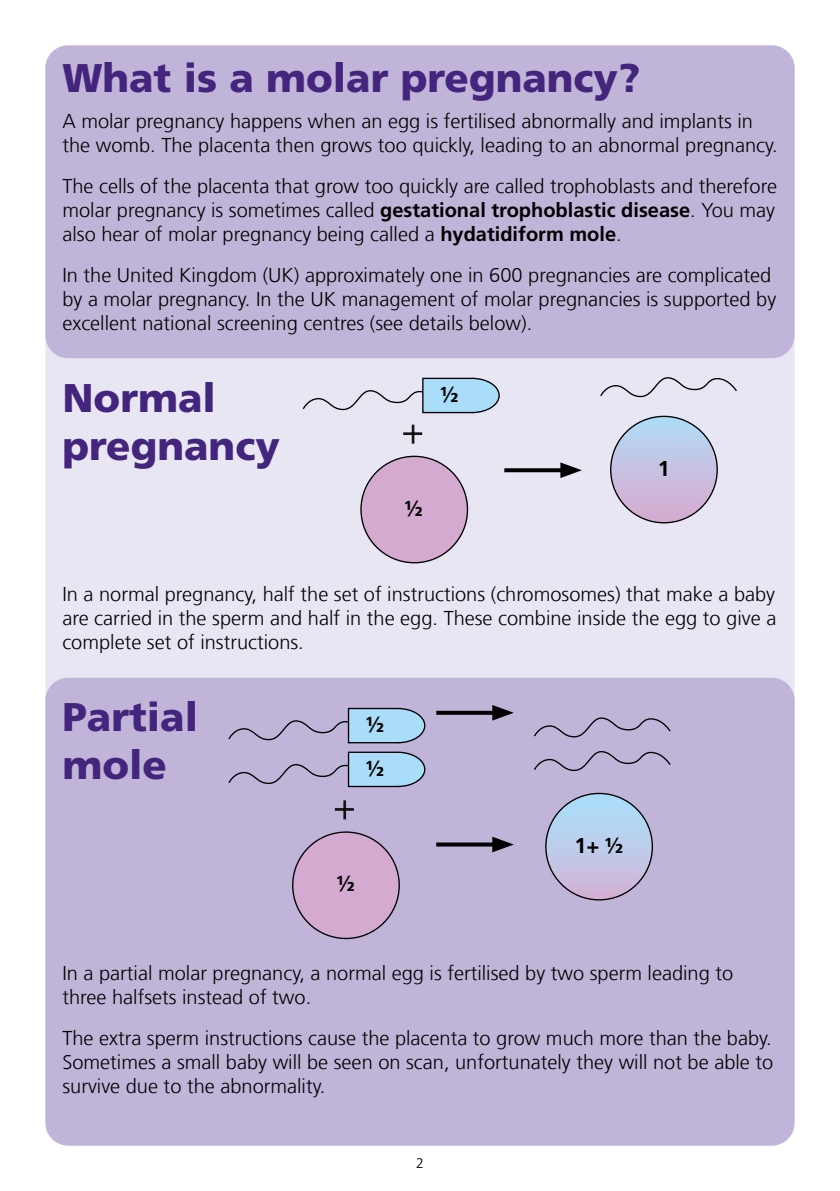
<style>
.page{position:relative;width:840px;height:1191px;background:#fff}
.page>*{position:absolute;margin:0;border:0;box-sizing:border-box;transform-origin:0 0}
.t1{font:900 40px/48px "Frutiger LT Com";color:#44257d}
.t2{font:700 21.4px/43.8px "Frutiger LT Com";color:#000}
.t3{font:300 20px/24px "Frutiger LT Com";color:#000}
.t4{font:300 14px "Frutiger LT Com";color:#000}
.s1{font-weight:700}
</style>
<div class="page">
<div style="left:45px;top:45px;width:749px;height:1100px;background:#e9e6f3;border-radius:23px"></div>
<div style="left:45px;top:677px;width:749px;height:468px;background:#c0b5d8;border-radius:23px"></div>
<div style="left:45px;top:45px;width:749px;height:313px;background:#c0b5d8;border-radius:23px"></div>
<svg style="left:610px;top:416px;width:106px;height:107px;background:#bfbcdb"></svg>
<div style="left:361px;top:456px;width:106px;height:107px;background:#d4aad0;border-radius:50%"></div>
<svg style="left:302px;top:377px;width:198px;height:37px"></svg>
<svg style="left:600px;top:377px;width:137px;height:20px"></svg>
<svg style="left:504px;top:468px;width:56px;height:4px"></svg>
<svg style="left:560px;top:462px;width:21px;height:16px"></svg>
<hr style="left:411px;top:424px;width:3px;height:19px;background:#000">
<hr style="left:403px;top:432px;width:19px;height:3px;background:#000">
<div style="left:292px;top:832px;width:107px;height:106px;background:#d4aad0;border-radius:50%"></div>
<svg style="left:228px;top:707px;width:198px;height:37px"></svg>
<svg style="left:228px;top:751px;width:198px;height:37px"></svg>
<svg style="left:534px;top:717px;width:137px;height:20px"></svg>
<svg style="left:534px;top:751px;width:137px;height:20px"></svg>
<svg style="left:545px;top:793px;width:107px;height:107px"></svg>
<hr style="left:343px;top:800px;width:3px;height:19px;background:#000">
<svg style="left:334px;top:808px;width:19px;height:2px"></svg>
<svg style="left:436px;top:711px;width:56px;height:4px"></svg>
<svg style="left:492px;top:705px;width:21px;height:15px"></svg>
<svg style="left:436px;top:842px;width:56px;height:4px"></svg>
<svg style="left:492px;top:836px;width:21px;height:16px"></svg>
<h1 class="t1" style="left:62px;top:54px;width:579px">What is a molar pregnancy?</h1>
<p class="t3" style="left:62px;top:109px;width:716px">A molar pregnancy happens when an egg is fertilised abnormally and implants in the womb. The placenta then grows too quickly, leading to an abnormal pregnancy.</p>
<p class="t3" style="left:62px;top:174px;width:715px;text-align:justify">The cells of the placenta that grow too quickly are called trophoblasts and therefore molar pregnancy is sometimes called <span class="s1">gestational trophoblastic disease</span>. You may also hear of molar pregnancy being called a <span class="s1">hydatidiform mole</span>.</p>
<p class="t3" style="left:62px;top:263px;width:715px">In the United Kingdom (UK) approximately one in 600 pregnancies are complicated by a molar pregnancy. In the UK management of molar pregnancies is supported by excellent national screening centres (see details below).</p>
<h1 class="t1" style="left:62px;top:374px;width:219px">Normal pregnancy</h1>
<p class="t2" style="left:440px;top:372px;width:19px">½</p>
<p class="t2" style="left:405px;top:486px;width:19px">½</p>
<p class="t2" style="left:657px;top:446px;width:13px">1</p>
<p class="t3" style="left:62px;top:582px;width:715px;text-align:justify">In a normal pregnancy, half the set of instructions (chromosomes) that make a baby are carried in the sperm and half in the egg. These combine inside the egg to give a complete set of instructions.</p>
<h1 class="t1" style="left:62px;top:693px;width:137px">Partial mole</h1>
<p class="t2" style="left:366px;top:702px;width:19px">½ ½</p>
<p class="t2" style="left:336px;top:862px;width:19px">½</p>
<p class="t2" style="left:574px;top:823px;width:50px">1+ ½</p>
<p class="t3" style="left:62px;top:961px;width:672px">In a partial molar pregnancy, a normal egg is fertilised by two sperm leading to three halfsets instead of two.</p>
<p class="t3" style="left:62px;top:1026px;width:712px;text-align:justify">The extra sperm instructions cause the placenta to grow much more than the baby.<br>Sometimes a small baby will be seen on scan, unfortunately they will not be able to survive due to the abnormality.</p>
<p class="t4" style="left:416px;top:1155px;width:9px">2</p>
</div>
